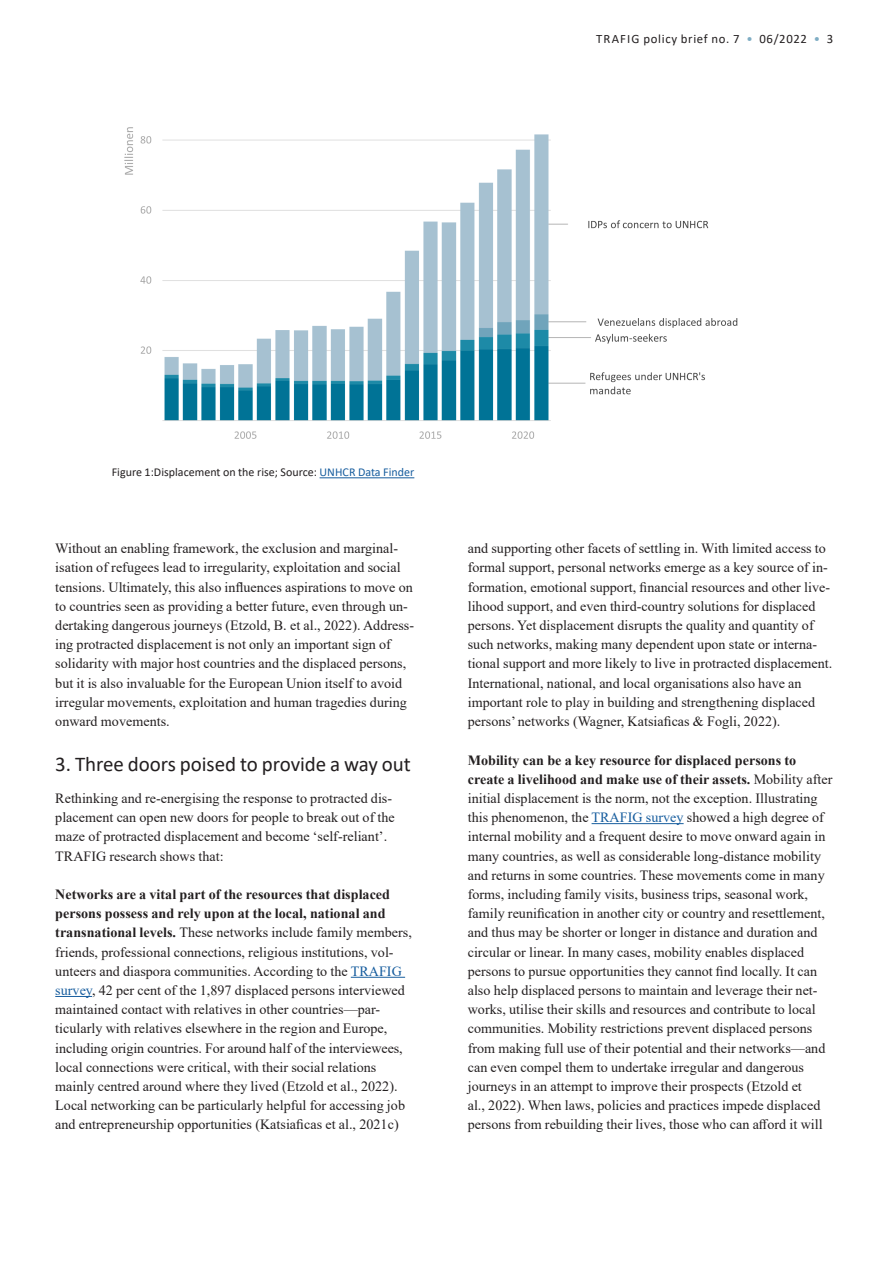
<style>
.page{position:relative;width:893px;height:1263px;background:#fff}
.page>*{position:absolute;margin:0;border:0;box-sizing:border-box;transform-origin:0 0}
.zw_1{font:21px "Calibri";letter-spacing:-.005em;color:#231f20}
.text{font:14.1px/19.2px "Times New Roman";color:#231f20}
.Text{font:14.1px/19.2px "Times New Roman";color:#231f20}
.kolumne{font:12.75px "Calibri";letter-spacing:.05em;color:#231f20}
.bildunterschrift{font:12px "Calibri";color:#231f20}
.s1{color:#7fadc4}
.s2{color:#175d9e}
.s3{font-weight:700}
</style>
<div class="page">
<hr style="left:351px;top:977px;width:54px;height:1px;background:#175d9e">
<hr style="left:55px;top:996px;width:37px;height:1px;background:#175d9e">
<hr style="left:592px;top:823px;width:92px;height:1px;background:#175d9e">
<img style="left:124px;top:127px;width:614px;height:312px">
<hr style="left:320px;top:477px;width:94px;height:1px;background:#175d9e">
<p class="kolumne" style="left:596px;top:29px;width:239px">TRAFIG policy brief no. 7 <span class="s1">•</span> 06/2022 <span class="s1">•</span> 3</p>
<p class="bildunterschrift" style="left:112px;top:464px;width:304px">Figure 1:Displacement on the rise; Source: <span class="s2">UNHCR Data Finder</span></p>
<p class="Text" style="left:55px;top:538px;width:360px">Without an enabling framework, the exclusion and marginal&shy;isation of refugees lead to irregularity, exploitation and social tensions. Ultimately, this also influences aspirations to move on to countries seen as providing a better future, even through un&shy;dertaking dangerous journeys (Etzold, B. et al., 2022). Address&shy;ing protracted displacement is not only an important sign of solidarity with major host countries and the displaced persons, but it is also invaluable for the European Union itself to avoid irregular movements, exploitation and human tragedies during onward movements.</p>
<p class="zw_1" style="left:55px;top:749px;width:357px">3. Three doors poised to provide a way out</p>
<p class="text" style="left:55px;top:788px;width:341px">Rethinking and re-energising the response to protracted dis&shy;placement can open new doors for people to break out of the maze of protracted displacement and become ‘self-reliant’.<br>TRAFIG research shows that:</p>
<p class="text" style="left:55px;top:884px;width:358px"><span class="s3">Networks are a vital part of the resources that displaced persons possess and rely upon at the local, national and transnational levels.</span> These networks include family members, friends, professional connections, religious institutions, vol&shy;unteers and diaspora communities. According to the <span class="s2">TRAFIG survey</span>, 42 per cent of the 1,897 displaced persons interviewed maintained contact with relatives in other countries—par&shy;ticularly with relatives elsewhere in the region and Europe, including origin countries. For around half of the interviewees, local connections were critical, with their social relations mainly centred around where they lived (Etzold et al., 2022).<br>Local networking can be particularly helpful for accessing job and entrepreneurship opportunities (Katsiaficas et al., 2021c)</p>
<p class="text" style="left:468px;top:538px;width:366px">and supporting other facets of settling in. With limited access to formal support, personal networks emerge as a key source of in&shy;formation, emotional support, financial resources and other live&shy;lihood support, and even third-country solutions for displaced persons. Yet displacement disrupts the quality and quantity of such networks, making many dependent upon state or interna&shy;tional support and more likely to live in protracted displacement.<br>International, national, and local organisations also have an important role to play in building and strengthening displaced persons’ networks (Wagner, Katsiaficas &amp; Fogli, 2022).</p>
<p class="text" style="left:468px;top:750px;width:366px"><span class="s3">Mobility can be a key resource for displaced persons to create a livelihood and make use of their assets.</span> Mobility after initial displacement is the norm, not the exception. Illustrating this phenomenon, the <span class="s2">TRAFIG survey</span> showed a high degree of internal mobility and a frequent desire to move onward again in many countries, as well as considerable long-distance mobility and returns in some countries. These movements come in many forms, including family visits, business trips, seasonal work, family reunification in another city or country and resettlement, and thus may be shorter or longer in distance and duration and circular or linear. In many cases, mobility enables displaced persons to pursue opportunities they cannot find locally. It can also help displaced persons to maintain and leverage their net&shy;works, utilise their skills and resources and contribute to local communities. Mobility restrictions prevent displaced persons from making full use of their potential and their networks—and can even compel them to undertake irregular and dangerous journeys in an attempt to improve their prospects (Etzold et<br>al., 2022). When laws, policies and practices impede displaced persons from rebuilding their lives, those who can afford it will</p>
</div>
